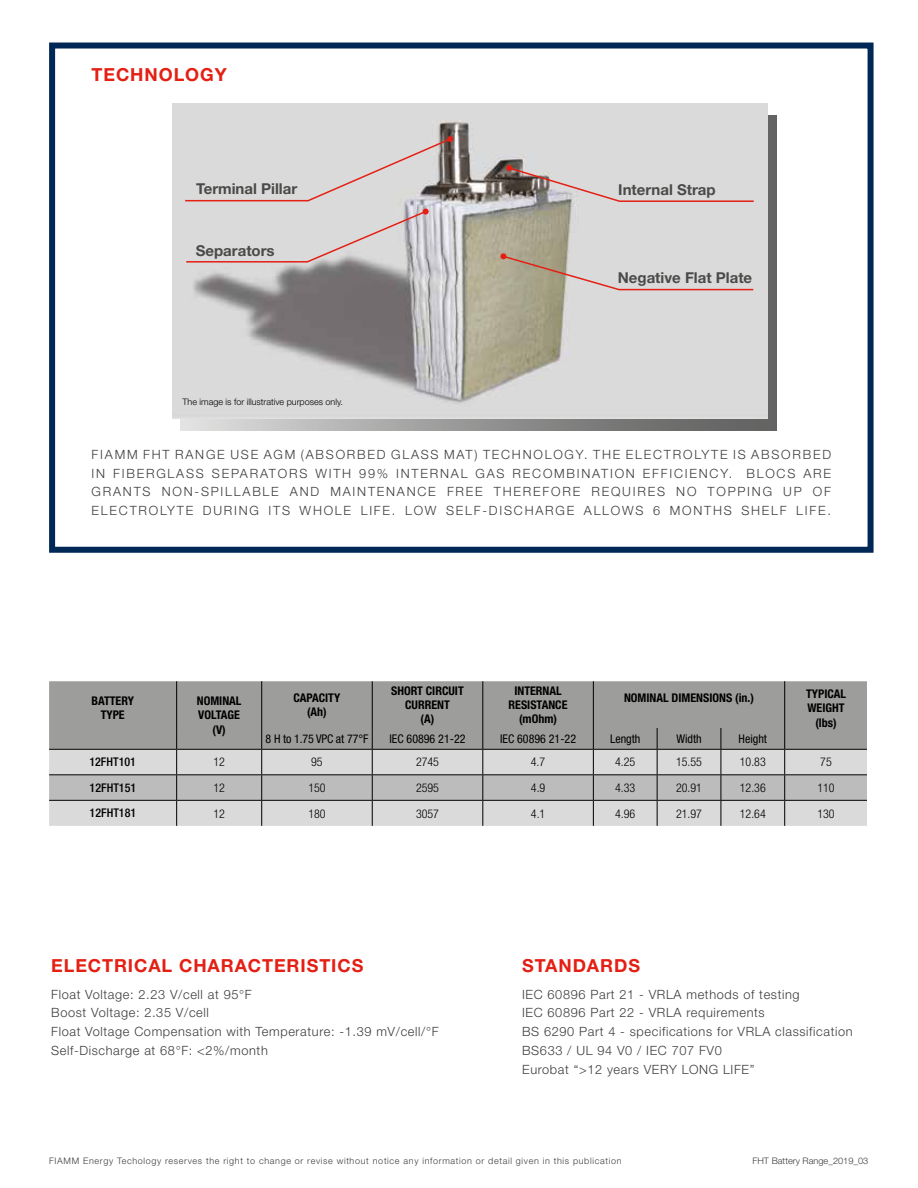
<style>
.page{position:relative;width:918px;height:1188px;background:#fff}
.page>*{position:absolute;margin:0;border:0;box-sizing:border-box;transform-origin:0 0}
.t1{font:700 18px "Helvetica Neue LT Std";letter-spacing:.05em;color:#e41f13}
.t2{font:700 15px "Helvetica Neue LT Std";color:#4a4a49}
.t3{font:300 12.75px/18.8px "Helvetica Neue LT Std";letter-spacing:.05em;color:#3c3c3b}
.t4{font:700 condensed 12px/14.4px "Helvetica Neue LT Std";color:#000;text-align:center}
.t5{font:300 condensed 12px "Helvetica Neue LT Std";color:#000}
.t6{font:condensed 12px "Helvetica Neue LT Std";color:#000}
.t7{font:500 condensed 12px "Helvetica Neue LT Std";color:#000}
.t8{font:300 9px "Helvetica Neue LT Std";letter-spacing:.075em;color:#3c3c3b}
.t9{font:300 9px "Helvetica Neue LT Std";color:#000}
.t10{font:300 9px "Helvetica Neue LT Std";color:#3c3c3b}
</style>
<div class="page">
<div style="left:49px;top:43px;width:825px;height:510px;border:6px solid #002856"></div>
<svg style="left:181px;top:116px;width:595px;height:315px;background:#90908f"></svg>
<img style="left:172px;top:103px;width:596px;height:315px">
<svg style="left:185px;top:209px;width:244px;height:54px;background:#d7d1d1"></svg>
<svg style="left:506px;top:165px;width:249px;height:38px;background:#ccc2c2"></svg>
<svg style="left:500px;top:253px;width:255px;height:38px;background:#cdc4bd"></svg>
<svg style="left:184px;top:136px;width:269px;height:66px;background:#d2cdcd"></svg>
<div style="left:49px;top:681px;width:818px;height:47px;background:#9d9d9c"></div>
<hr style="left:176px;top:681px;width:1px;height:47px;background:#000">
<hr style="left:261px;top:681px;width:1px;height:47px;background:#000">
<hr style="left:372px;top:681px;width:1px;height:47px;background:#000">
<hr style="left:482px;top:681px;width:1px;height:47px;background:#000">
<hr style="left:593px;top:681px;width:1px;height:47px;background:#000">
<hr style="left:784px;top:681px;width:1px;height:47px;background:#000">
<svg style="left:49px;top:728px;width:818px;height:98px;background:#bdbdbc"></svg>
<h1 class="t1" style="left:92px;top:63px;width:137px">TECHNOLOGY</h1>
<p class="t2" style="left:196px;top:179px;width:103px">Terminal Pillar</p>
<p class="t2" style="left:618px;top:181px;width:99px">Internal Strap</p>
<p class="t2" style="left:196px;top:241px;width:80px">Separators</p>
<p class="t9" style="left:183px;top:397px;width:162px">The image is for illustrative purposes only.</p>
<p class="t2" style="left:618px;top:268px;width:136px">Negative Flat Plate</p>
<p class="t3" style="left:92px;top:445px;width:741px;text-align:justify">FIAMM FHT RANGE USE AGM (ABSORBED GLASS MAT) TECHNOLOGY. THE ELECTROLYTE IS ABSORBED IN FIBERGLASS SEPARATORS WITH 99% INTERNAL GAS RECOMBINATION EFFICIENCY. BLOCS ARE GRANTS NON-SPILLABLE AND MAINTENANCE FREE THEREFORE REQUIRES NO TOPPING UP OF ELECTROLYTE DURING ITS WHOLE LIFE. LOW SELF-DISCHARGE ALLOWS 6 MONTHS SHELF LIFE.</p>
<p class="t4" style="left:91px;top:693px;width:44px">BATTERY<br>TYPE</p>
<p class="t4" style="left:197px;top:693px;width:46px">NOMINAL<br>VOLTAGE (V)</p>
<p class="t4" style="left:294px;top:690px;width:48px">CAPACITY (Ah)</p>
<p class="t4" style="left:391px;top:683px;width:74px">SHORT CIRCUIT<br>CURRENT<br>(A)</p>
<p class="t4" style="left:509px;top:683px;width:60px">INTERNAL<br>RESISTANCE (mOhm)</p>
<p class="t4" style="left:624px;top:690px;width:131px">NOMINAL DIMENSIONS (in.)</p>
<p class="t4" style="left:806px;top:686px;width:41px">TYPICAL<br>WEIGHT (lbs)</p>
<p class="t6" style="left:266px;top:732px;width:104px">8 H to 1.75 VPC at 77°F</p>
<p class="t6" style="left:390px;top:732px;width:78px">IEC 60896 21-22</p>
<p class="t6" style="left:500px;top:732px;width:78px">IEC 60896 21-22</p>
<p class="t6" style="left:610px;top:732px;width:32px">Length</p>
<p class="t6" style="left:676px;top:732px;width:27px">Width</p>
<p class="t6" style="left:739px;top:732px;width:30px">Height</p>
<p class="t7" style="left:89px;top:755px;width:48px">12FHT101</p>
<p class="t5" style="left:213px;top:755px;width:13px">12</p>
<p class="t5" style="left:311px;top:755px;width:13px">95</p>
<p class="t5" style="left:416px;top:755px;width:25px">2745</p>
<p class="t5" style="left:531px;top:755px;width:16px">4.7</p>
<p class="t5" style="left:615px;top:755px;width:22px">4.25</p>
<p class="t5" style="left:676px;top:755px;width:27px">15.55</p>
<p class="t5" style="left:740px;top:755px;width:27px">10.83</p>
<p class="t5" style="left:820px;top:755px;width:13px">75</p>
<p class="t7" style="left:90px;top:780px;width:48px">12FHT151</p>
<p class="t5" style="left:213px;top:781px;width:13px">12</p>
<p class="t5" style="left:308px;top:781px;width:19px">150</p>
<p class="t5" style="left:416px;top:781px;width:25px">2595</p>
<p class="t5" style="left:531px;top:781px;width:16px">4.9</p>
<p class="t5" style="left:615px;top:781px;width:22px">4.33</p>
<p class="t5" style="left:676px;top:781px;width:27px">20.91</p>
<p class="t5" style="left:740px;top:781px;width:27px">12.36</p>
<p class="t5" style="left:817px;top:781px;width:19px">110</p>
<p class="t7" style="left:90px;top:806px;width:48px">12FHT181</p>
<p class="t5" style="left:213px;top:806px;width:13px">12</p>
<p class="t5" style="left:308px;top:806px;width:19px">180</p>
<p class="t5" style="left:416px;top:806px;width:25px">3057</p>
<p class="t5" style="left:531px;top:806px;width:16px">4.1</p>
<p class="t5" style="left:615px;top:806px;width:22px">4.96</p>
<p class="t5" style="left:676px;top:806px;width:27px">21.97</p>
<p class="t5" style="left:740px;top:806px;width:27px">12.64</p>
<p class="t5" style="left:817px;top:806px;width:19px">130</p>
<h1 class="t1" style="left:51px;top:954px;width:314px">ELECTRICAL CHARACTERISTICS</h1>
<p class="t3" style="left:51px;top:984px;width:389px">Float Voltage: 2.23 V/cell at 95°F<br>Boost Voltage: 2.35 V/cell<br>Float Voltage Compensation with Temperature: -1.39 mV/cell/°F Self-Discharge at 68°F: &lt;2%/month</p>
<h1 class="t1" style="left:522px;top:954px;width:119px">STANDARDS</h1>
<p class="t3" style="left:522px;top:984px;width:332px">IEC 60896 Part 21 - VRLA methods of testing<br>IEC 60896 Part 22 - VRLA requirements<br>BS 6290 Part 4 - specifications for VRLA classification BS633 / UL 94 V0 / IEC 707 FV0<br>Eurobat “&gt;12 years VERY LONG LIFE”</p>
<p class="t8" style="left:49px;top:1155px;width:574px">FIAMM Energy Techology reserves the right to change or revise without notice any information or detail given in this publication</p>
<p class="t10" style="left:753px;top:1155px;width:117px">FHT Battery Range_2019_03</p>
</div>
